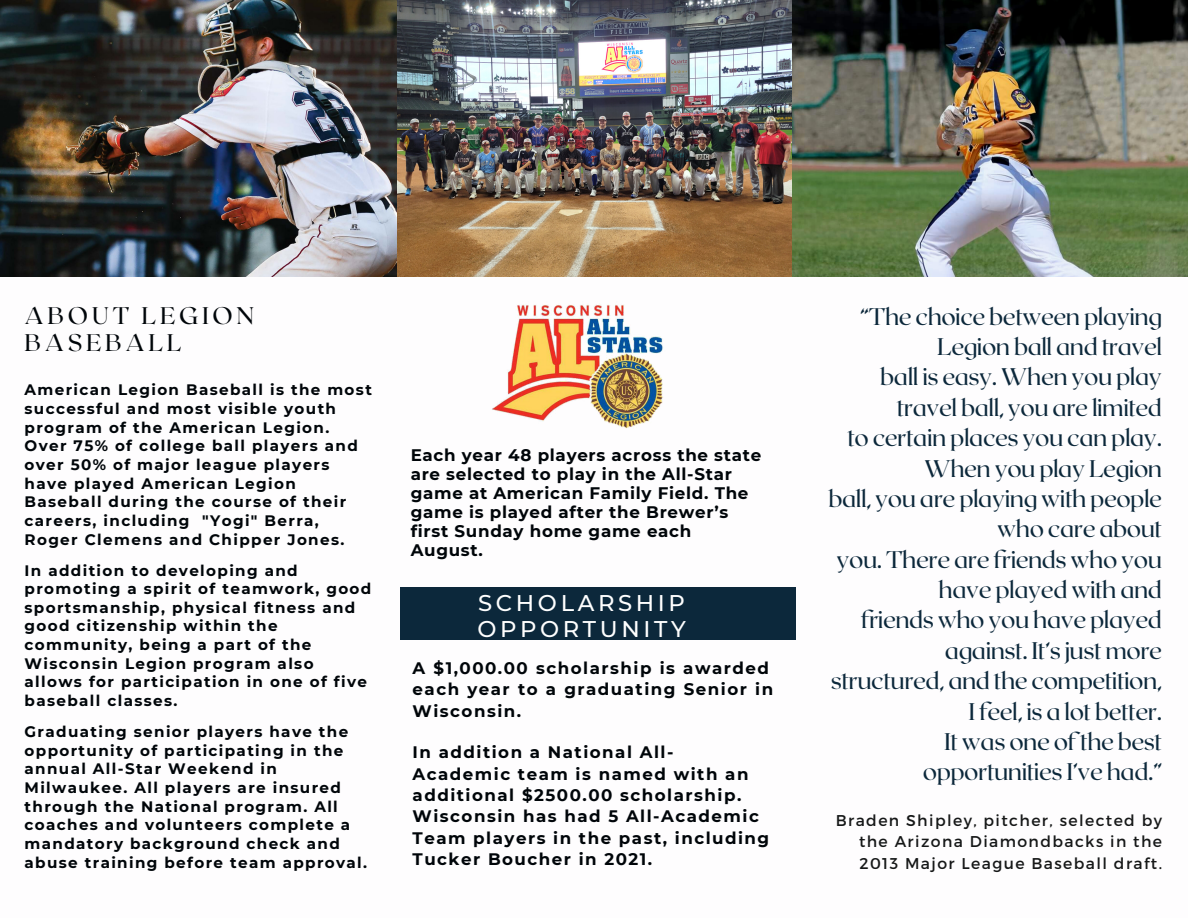
<style>
.page{position:relative;width:1188px;height:918px;background:#fff}
.page>*{position:absolute;margin:0;border:0;box-sizing:border-box;transform-origin:0 0}
.t1{font:24px/30.3px "Roxborough CF";letter-spacing:-.02em;color:#0c283b;text-align:right}
.t2{font:24px/27px "Roxborough CF";letter-spacing:.155em;color:#000509}
.t3{font:500 22.65px/25.5px "Montserrat";letter-spacing:.16em;color:#fff}
.t4{font:700 16.65px/21.5px "Montserrat";letter-spacing:.09em;color:#000509}
.t5{font:700 16.65px/19px "Montserrat";letter-spacing:.045em;color:#000509}
.t6{font:15.6px/21.6px "Montserrat";letter-spacing:.09em;color:#161818;text-align:justify}
.t7{font:700 15.15px/18.6px "Montserrat";letter-spacing:.09em;color:#000509}
</style>
<div class="page">
<img style="left:0;top:0;width:1188px;height:277px">
<div style="left:400px;top:587px;width:396px;height:53px;background:#0c283b"></div>
<img style="left:492px;top:304px;width:171px;height:125px">
<h4 class="t2" style="left:25px;top:301px;width:231px">ABOUT LEGION<br>BASEBALL</h4>
<h2 class="t7" style="left:25px;top:381px;width:349px">American Legion Baseball is the most successful and most visible youth program of the American Legion.<br>Over 75% of college ball players and over 50% of major league players have played American Legion Baseball during the course of their careers, including "Yogi" Berra, Roger Clemens and Chipper Jones.</h2>
<h4 class="t7" style="left:25px;top:561px;width:348px">In addition to developing and promoting a spirit of teamwork, good sportsmanship, physical fitness and good citizenship within the community, being a part of the<br>Wisconsin Legion program also allows for participation in one of five baseball classes.</h4>
<h4 class="t7" style="left:25px;top:722px;width:344px">Graduating senior players have the opportunity of participating in the annual All-Star Weekend in Milwaukee. All players are insured through the National program. All coaches and volunteers complete a mandatory background check and abuse training before team approval.</h4>
<h3 class="t5" style="left:411px;top:445px;width:352px">Each year 48 players across the state are selected to play in the All-Star game at American Family Field. The game is played after the Brewer’s first Sunday home game each<br>August.</h3>
<h1 class="t3" style="left:477px;top:590px;width:210px">SCHOLARSHIP<br>OPPORTUNITY</h1>
<h4 class="t4" style="left:413px;top:657px;width:362px">A $1,000.00 scholarship is awarded each year to a graduating Senior in<br>Wisconsin.</h4>
<h4 class="t4" style="left:413px;top:741px;width:358px">In addition a National All-<br>Academic team is named with an additional $2500.00 scholarship.<br>Wisconsin has had 5 All-Academic<br>Team players in the past, including<br>Tucker Boucher in 2021.</h4>
<h4 class="t1" style="left:828px;top:300px;width:335px">“The choice between playing<br>Legion ball and travel<br>ball is easy. When you play travel ball, you are limited<br>to certain places you can play.<br>When you play Legion<br>ball, you are playing with people who care about<br>you. There are friends who you have played with and<br>friends who you have played against. It’s just more structured, and the competition,<br>I feel, is a lot better.<br>It was one of the best opportunities I’ve had.”</h4>
<h4 class="t6" style="left:859px;top:809px;width:305px;text-indent:-23px">Braden Shipley, pitcher, selected by the Arizona Diamondbacks in the 2013 Major League Baseball draft.</h4>
</div>
